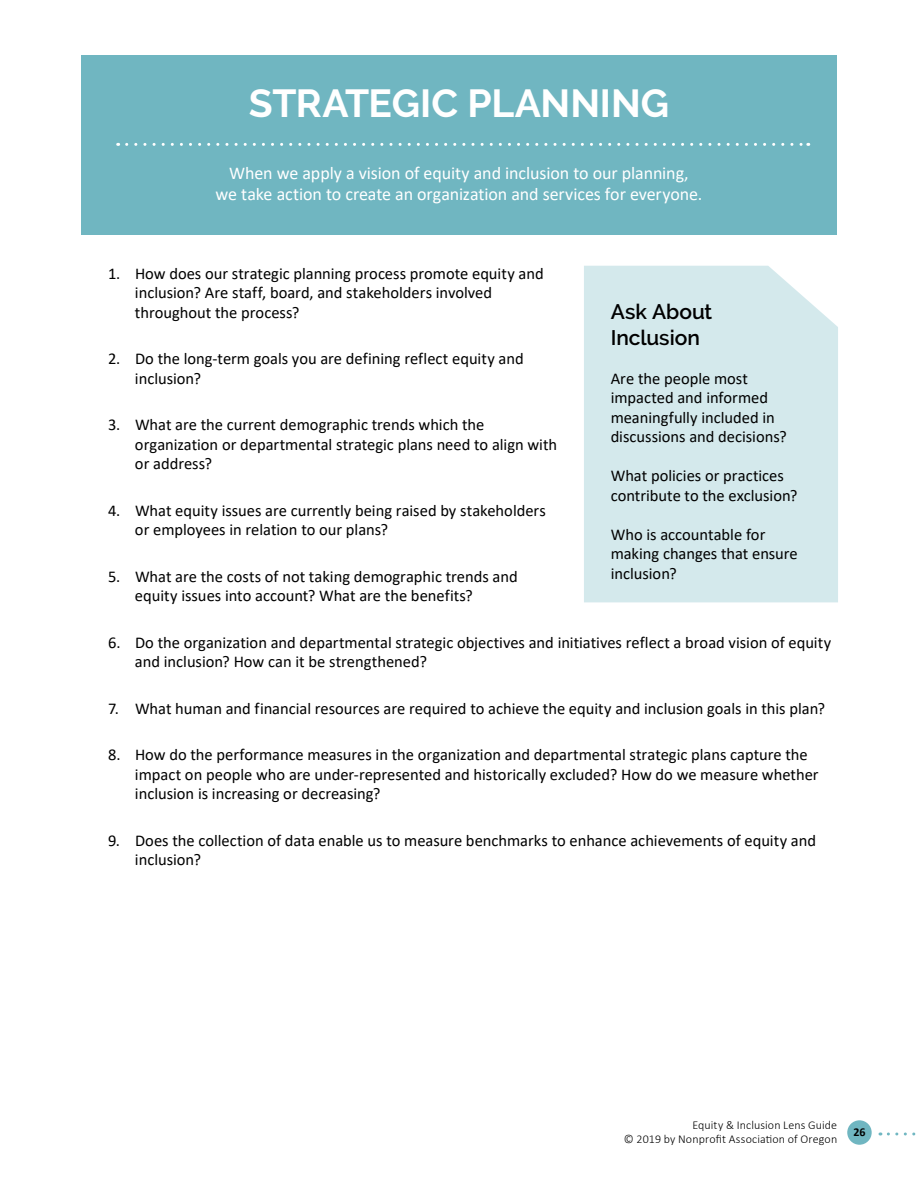
<style>
.page{position:relative;width:918px;height:1188px;background:#fff}
.page>*{position:absolute;margin:0;border:0;box-sizing:border-box;transform-origin:0 0}
.Workbook_Title{font:700 39px "Raleway";letter-spacing:-.005em;color:#fff}
.Subheader__Black{font:600 21px "Raleway";letter-spacing:-.005em;color:#000}
.Workbook_subtitle_de{font:18px/21px "Calibri";letter-spacing:-.005em;color:#fff;text-align:center}
.Body_text{font:16.5px/19.5px "Calibri";color:#000}
.t1{font:300 12px/14.4px "Calibri";letter-spacing:.01em;color:#000;text-align:right}
.t2{font:700 12px "Calibri";color:#000}
</style>
<div class="page">
<div style="left:847px;top:1120px;width:25px;height:25px;background:#70b6c1;border-radius:50%"></div>
<svg style="left:888px;top:1132px;width:28px;height:4px"></svg>
<div style="left:81px;top:55px;width:756px;height:180px;background:#70b6c1"></div>
<svg style="left:127px;top:143px;width:682px;height:3px"></svg>
<div style="left:584px;top:266px;width:254px;height:336px;background:#d4e9ec"></div>
<p class="Workbook_Title" style="left:249px;top:81px;width:422px">STRATEGIC PLANNING</p>
<p class="Workbook_subtitle_de" style="left:216px;top:162px;width:488px">When we apply a vision of equity and inclusion to our planning,<br>we take action to create an organization and services for everyone.</p>
<p class="Body_text" style="left:135px;top:263px;width:410px;text-indent:-27px">1. How does our strategic planning process promote equity and inclusion? Are staff, board, and stakeholders involved throughout the process?</p>
<p class="Body_text" style="left:135px;top:349px;width:390px;text-indent:-27px">2. Do the long-term goals you are defining reflect equity and inclusion?</p>
<p class="Body_text" style="left:135px;top:415px;width:424px;text-indent:-27px">3. What are the current demographic trends which the organization or departmental strategic plans need to align with or address?</p>
<p class="Body_text" style="left:135px;top:500px;width:413px;text-indent:-27px">4. What equity issues are currently being raised by stakeholders or employees in relation to our plans?</p>
<p class="Body_text" style="left:135px;top:566px;width:384px;text-indent:-27px">5. What are the costs of not taking demographic trends and equity issues into account? What are the benefits?</p>
<p class="Body_text" style="left:135px;top:632px;width:698px;text-indent:-27px">6. Do the organization and departmental strategic objectives and initiatives reflect a broad vision of equity and inclusion? How can it be strengthened?</p>
<p class="Body_text" style="left:108px;top:698px;width:719px">7. What human and financial resources are required to achieve the equity and inclusion goals in this plan?</p>
<p class="Body_text" style="left:135px;top:745px;width:685px;text-indent:-27px">8. How do the performance measures in the organization and departmental strategic plans capture the impact on people who are under-represented and historically excluded? How do we measure whether inclusion is increasing or decreasing?</p>
<p class="Body_text" style="left:135px;top:830px;width:683px;text-indent:-27px">9. Does the collection of data enable us to measure benchmarks to enhance achievements of equity and inclusion?</p>
<h2 class="Subheader__Black" style="left:611px;top:300px;width:103px">Ask About</h2>
<h2 class="Subheader__Black" style="left:611px;top:325px;width:91px">Inclusion</h2>
<p class="Body_text" style="left:611px;top:368px;width:177px">Are the people most impacted and informed meaningfully included in discussions and decisions?</p>
<p class="Body_text" style="left:611px;top:466px;width:188px">What policies or practices contribute to the exclusion?</p>
<p class="Body_text" style="left:611px;top:524px;width:189px">Who is accountable for making changes that ensure inclusion?</p>
<p class="t1" style="left:624px;top:1117px;width:215px">Equity &amp; Inclusion Lens Guide<br>© 2019 by Nonprofit Association of Oregon</p>
<p class="t2" style="left:853px;top:1123px;width:14px">26</p>
</div>
